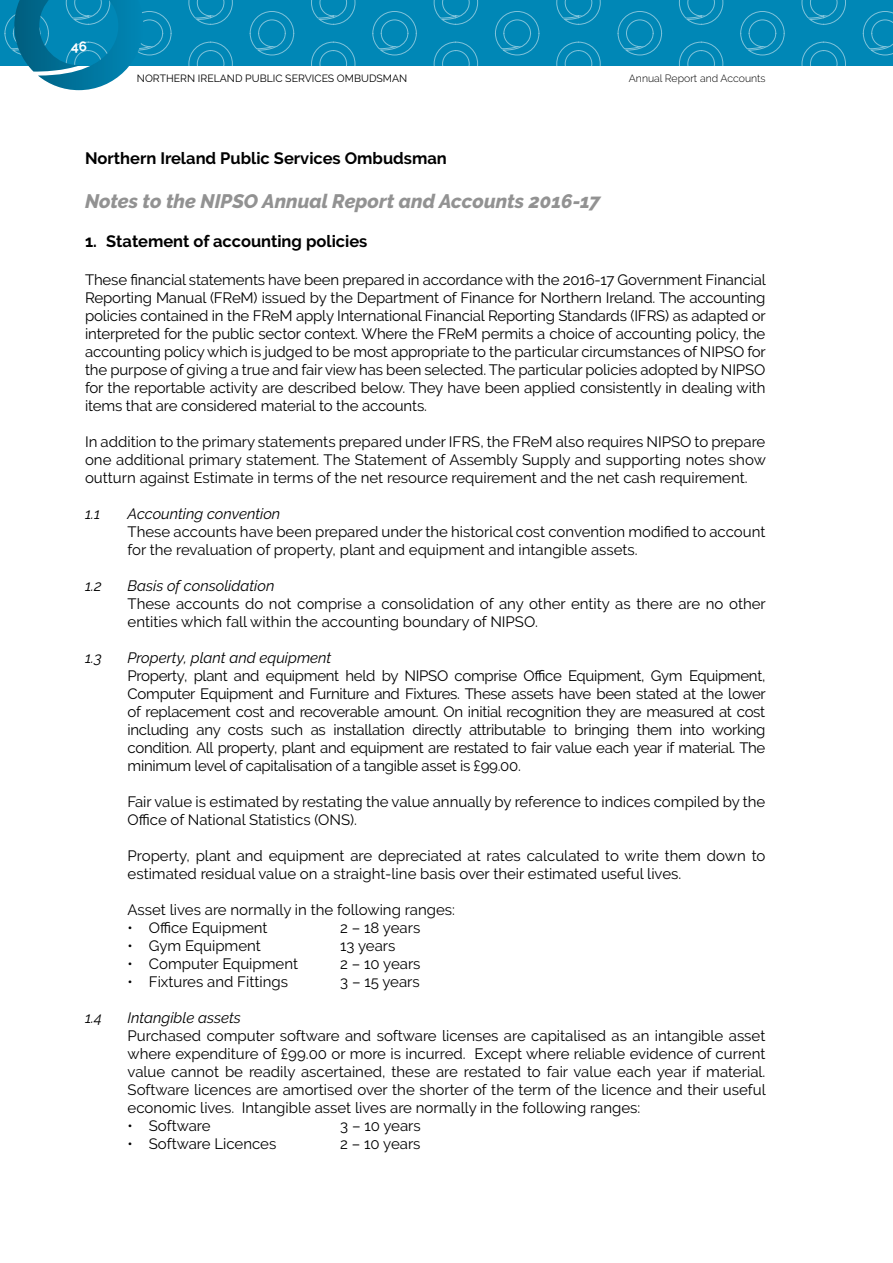
<style>
.page{position:relative;width:893px;height:1263px;background:#fff}
.page>*{position:absolute;margin:0;border:0;box-sizing:border-box;transform-origin:0 0}
.sub_paragragh_italic{font:italic 800 19.5px "Raleway";color:#929292}
.Bold{font:700 16.5px "Raleway";color:#000}
.t1{font:15px/18px "Raleway";color:#000;text-align:justify}
.t2{font:italic 15px "Raleway";color:#000}
.t3{font:700 13.5px "Raleway";color:#fff}
.t4{font:10.5px "Raleway";color:#000}
.t5{font:300 10.5px "Raleway";color:#000}
</style>
<div class="page">
<svg style="left:0;top:0;width:893px;height:65px;background:#088ab8"></svg>
<svg style="left:14px;top:0;width:129px;height:90px;background:#2690b4"></svg>
<p class="t3" style="left:71px;top:39px;width:17px">46</p>
<p class="t4" style="left:137px;top:72px;width:272px">NORTHERN IRELAND PUBLIC SERVICES OMBUDSMAN</p>
<p class="t5" style="left:629px;top:72px;width:138px">Annual Report and Accounts</p>
<p class="Bold" style="left:85px;top:149px;width:363px">Northern Ireland Public Services Ombudsman</p>
<p class="sub_paragragh_italic" style="left:85px;top:189px;width:517px">Notes to the NIPSO Annual Report and Accounts 2016-17</p>
<p class="Bold" style="left:85px;top:232px;width:284px">1. Statement of accounting policies</p>
<p class="t1" style="left:85px;top:271px;width:682px">These financial statements have been prepared in accordance with the 2016-17 Government Financial Reporting Manual (FReM) issued by the Department of Finance for Northern Ireland. The accounting policies contained in the FReM apply International Financial Reporting Standards (IFRS) as adapted or interpreted for the public sector context. Where the FReM permits a choice of accounting policy, the accounting policy which is judged to be most appropriate to the particular circumstances of NIPSO for the purpose of giving a true and fair view has been selected. The particular policies adopted by NIPSO for the reportable activity are described below. They have been applied consistently in dealing with items that are considered material to the accounts.</p>
<p class="t1" style="left:85px;top:433px;width:682px">In addition to the primary statements prepared under IFRS, the FReM also requires NIPSO to prepare one additional primary statement. The Statement of Assembly Supply and supporting notes show outturn against Estimate in terms of the net resource requirement and the net cash requirement.</p>
<p class="t2" style="left:85px;top:505px;width:17px">1.1</p>
<p class="t2" style="left:128px;top:505px;width:154px">Accounting convention</p>
<p class="t1" style="left:128px;top:523px;width:639px">These accounts have been prepared under the historical cost convention modified to account for the revaluation of property, plant and equipment and intangible assets.</p>
<p class="t2" style="left:85px;top:577px;width:18px">1.2</p>
<p class="t2" style="left:128px;top:577px;width:148px">Basis of consolidation</p>
<p class="t1" style="left:128px;top:595px;width:640px">These accounts do not comprise a consolidation of any other entity as there are no other entities which fall within the accounting boundary of NIPSO.</p>
<p class="t2" style="left:85px;top:649px;width:18px">1.3</p>
<p class="t2" style="left:128px;top:649px;width:205px">Property, plant and equipment</p>
<p class="t1" style="left:128px;top:667px;width:640px">Property, plant and equipment held by NIPSO comprise Office Equipment, Gym Equipment, Computer Equipment and Furniture and Fixtures. These assets have been stated at the lower of replacement cost and recoverable amount. On initial recognition they are measured at cost including any costs such as installation directly attributable to bringing them into working condition. All property, plant and equipment are restated to fair value each year if material. The minimum level of capitalisation of a tangible asset is £99.00.</p>
<p class="t1" style="left:128px;top:793px;width:639px">Fair value is estimated by restating the value annually by reference to indices compiled by the<br>Office of National Statistics (ONS).</p>
<p class="t1" style="left:128px;top:847px;width:639px">Property, plant and equipment are depreciated at rates calculated to write them down to estimated residual value on a straight-line basis over their estimated useful lives.</p>
<p class="t1" style="left:128px;top:901px;width:329px">Asset lives are normally in the following ranges:</p>
<p class="t1" style="left:128px;top:919px;width:142px">• Office Equipment</p>
<p class="t1" style="left:340px;top:919px;width:82px">2 – 18 years</p>
<p class="t1" style="left:128px;top:937px;width:135px">• Gym Equipment</p>
<p class="t1" style="left:340px;top:937px;width:57px">13 years</p>
<p class="t1" style="left:128px;top:955px;width:172px">• Computer Equipment</p>
<p class="t1" style="left:340px;top:955px;width:82px">2 – 10 years</p>
<p class="t1" style="left:128px;top:973px;width:162px">• Fixtures and Fittings</p>
<p class="t1" style="left:340px;top:973px;width:81px">3 – 15 years</p>
<p class="t2" style="left:85px;top:1009px;width:18px">1.4</p>
<p class="t2" style="left:128px;top:1009px;width:115px">Intangible assets</p>
<p class="t1" style="left:128px;top:1027px;width:640px">Purchased computer software and software licenses are capitalised as an intangible asset where expenditure of £99.00 or more is incurred. Except where reliable evidence of current value cannot be readily ascertained, these are restated to fair value each year if material.<br>Software licences are amortised over the shorter of the term of the licence and their useful economic lives. Intangible asset lives are normally in the following ranges:</p>
<p class="t1" style="left:128px;top:1117px;width:84px">• Software</p>
<p class="t1" style="left:340px;top:1117px;width:82px">3 – 10 years</p>
<p class="t1" style="left:128px;top:1135px;width:150px">• Software Licences</p>
<p class="t1" style="left:340px;top:1135px;width:82px">2 – 10 years</p>
</div>
